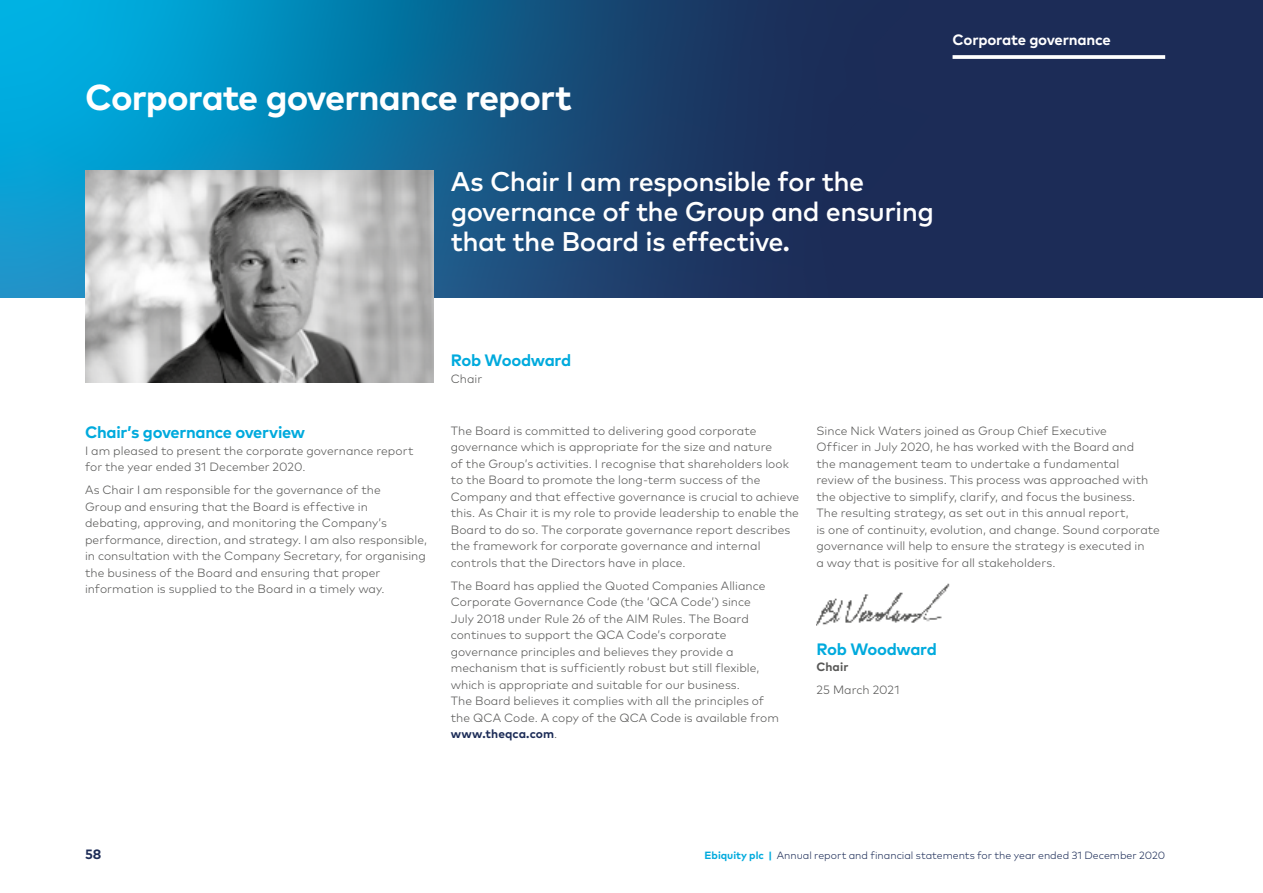
<style>
.page{position:relative;width:1263px;height:893px;background:#fff}
.page>*{position:absolute;margin:0;border:0;box-sizing:border-box;transform-origin:0 0}
.t1{font:700 36px "Mark OT";letter-spacing:-.025em;color:#fff}
.t2{font:500 27px/30px "Mark OT";letter-spacing:-.025em;color:#fff}
.t3{font:700 16.5px "Mark OT";letter-spacing:-.02em;color:#0ad}
.t4{font:700 15px "Mark OT";letter-spacing:-.02em;color:#fff}
.t5{font:700 13.5px "Mark OT";color:#1c2c57}
.t6{font:300 12px/16.5px "Mark OT";letter-spacing:.005em;color:#575756}
.t7{font:700 12px "Mark OT";letter-spacing:.005em;color:#575756}
.t8{font:300 10.5px "Mark OT";color:#1c2c57}
.s1{font-weight:700;color:#1c2c57}
.s2{font-weight:700;color:#0ad}
</style>
<div class="page">
<svg style="left:0;top:0;width:1263px;height:298px;background:#154e7b"></svg>
<svg style="left:952px;top:55px;width:213px;height:4px"></svg>
<img style="left:85px;top:170px;width:349px;height:213px">
<img style="left:816px;top:583px;width:134px;height:43px">
<h1 class="t1" style="left:85px;top:74px;width:488px">Corporate governance report</h1>
<p class="t4" style="left:952px;top:30px;width:160px">Corporate governance</p>
<h2 class="t2" style="left:451px;top:166px;width:485px">As Chair I am responsible for the governance of the Group and ensuring that the Board is effective.</h2>
<h3 class="t3" style="left:451px;top:350px;width:122px">Rob Woodward</h3>
<p class="t6" style="left:451px;top:370px;width:33px">Chair</p>
<h3 class="t3" style="left:85px;top:422px;width:222px">Chair’s governance overview</h3>
<p class="t6" style="left:85px;top:442px;width:330px">I am pleased to present the corporate governance report for the year ended 31 December 2020.</p>
<p class="t6" style="left:85px;top:482px;width:343px">As Chair I am responsible for the governance of the<br>Group and ensuring that the Board is effective in<br>debating, approving, and monitoring the Company’s performance, direction, and strategy. I am also responsible, in consultation with the Company Secretary, for organising the business of the Board and ensuring that proper information is supplied to the Board in a timely way.</p>
<p class="t6" style="left:451px;top:422px;width:350px">The Board is committed to delivering good corporate governance which is appropriate for the size and nature<br>of the Group’s activities. I recognise that shareholders look to the Board to promote the long-term success of the Company and that effective governance is crucial to achieve this. As Chair it is my role to provide leadership to enable the Board to do so. The corporate governance report describes the framework for corporate governance and internal controls that the Directors have in place.</p>
<p class="t6" style="left:451px;top:577px;width:330px">The Board has applied the Quoted Companies Alliance Corporate Governance Code (the ‘QCA Code’) since<br>July 2018 under Rule 26 of the AIM Rules. The Board continues to support the QCA Code’s corporate governance principles and believes they provide a mechanism that is sufficiently robust but still flexible, which is appropriate and suitable for our business.<br>The Board believes it complies with all the principles of the QCA Code. A copy of the QCA Code is available from <span class="s1">www.theqca.com</span>.</p>
<p class="t6" style="left:816px;top:422px;width:345px">Since Nick Waters joined as Group Chief Executive<br>Officer in July 2020, he has worked with the Board and<br>the management team to undertake a fundamental<br>review of the business. This process was approached with the objective to simplify, clarify, and focus the business.<br>The resulting strategy, as set out in this annual report,<br>is one of continuity, evolution, and change. Sound corporate governance will help to ensure the strategy is executed in<br>a way that is positive for all stakeholders.</p>
<h3 class="t3" style="left:816px;top:638px;width:122px">Rob Woodward</h3>
<p class="t7" style="left:816px;top:659px;width:33px">Chair</p>
<p class="t6" style="left:816px;top:682px;width:85px">25 March 2021</p>
<p class="t5" style="left:85px;top:845px;width:18px">58</p>
<p class="t8" style="left:704px;top:849px;width:462px"><span class="s2">Ebiquity plc |</span> Annual report and financial statements for the year ended 31 December 2020</p>
</div>
